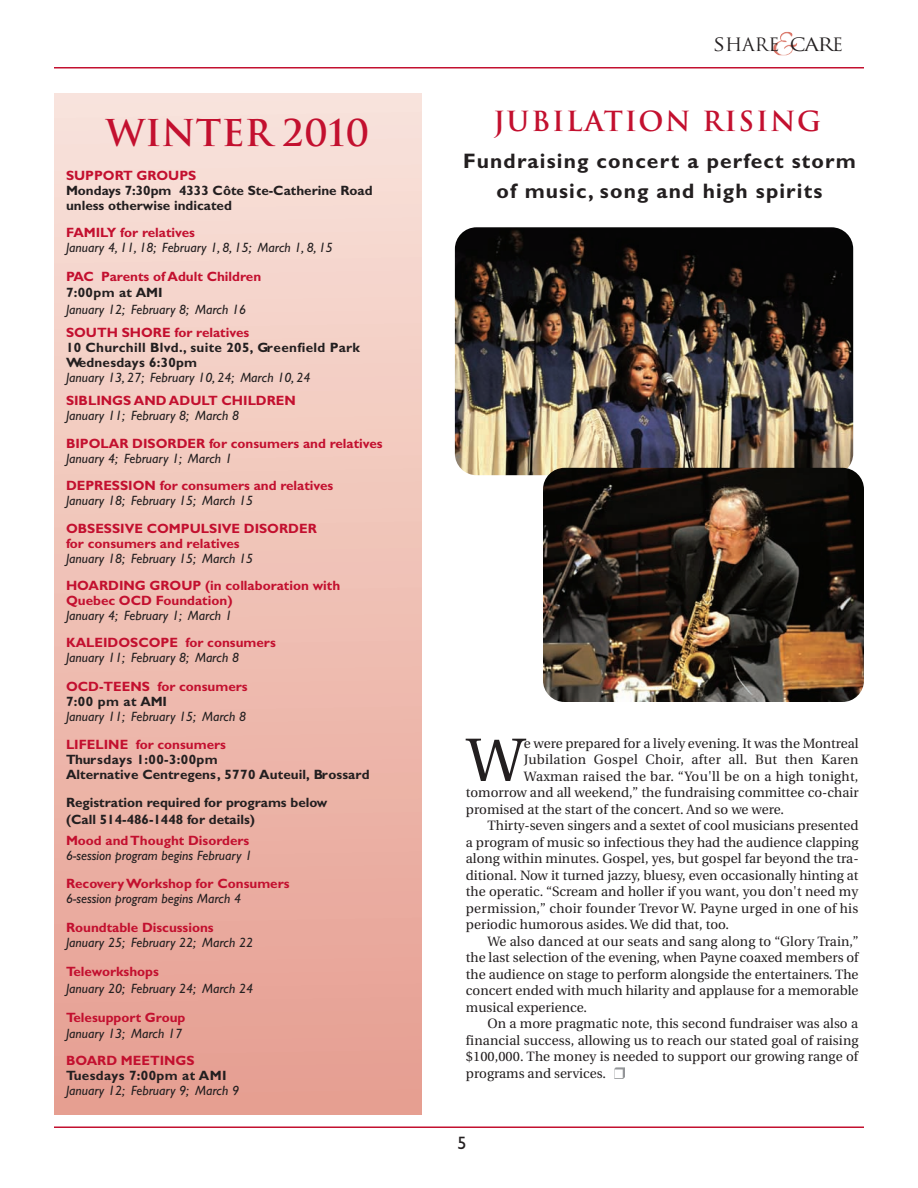
<style>
.page{position:relative;width:918px;height:1188px;background:#fff}
.page>*{position:absolute;margin:0;border:0;box-sizing:border-box;transform-origin:0 0}
.t1{font:61.2px "Utopia";color:#231f20}
.t2{font:700 36px "Trajan";letter-spacing:.005em;color:#c3102f}
.t3{font:700 27px "Trajan";letter-spacing:.065em;color:#c3102f}
.t4{font:700 21px/30px "Gill Sans";letter-spacing:.055em;color:#231f20;text-align:center}
.t5{font:18px "Trajan";color:#231f20;scale:1.2 1}
.t6{font:18px "Gill Sans";color:#231f20}
.t7{font:13.5px "Utopia";color:#231f20}
.t8{font:700 13.5px/15px "Gill Sans";color:#c3102f}
.t9{font:italic 13.5px "Gill Sans";color:#231f20}
.t10{font:700 13.5px/15px "Gill Sans";color:#231f20}
.t11{font:13.5px "Utopia";letter-spacing:.02em;color:#231f20}
.t12{font:700 13.5px/15px "Gill Sans";letter-spacing:.02em;color:#231f20}
.t13{font:700 13.5px "Gill Sans";letter-spacing:.025em;color:#231f20}
</style>
<div class="page">
<hr style="left:54px;top:1126px;width:810px;height:2px;background:#c3102f">
<img style="left:773px;top:32px;width:24px;height:23px">
<hr style="left:54px;top:67px;width:810px;height:2px;background:#c3102f">
<img style="left:455px;top:227px;width:398px;height:248px">
<img style="left:544px;top:468px;width:320px;height:234px">
<svg style="left:54px;top:93px;width:367px;height:1021px;background:#efc0b5"></svg>
<svg style="left:615px;top:1068px;width:10px;height:10px"></svg>
<h2 class="t2" style="left:106px;top:112px;width:265px">WINTER 2010</h2>
<p class="t8" style="left:66px;top:169px;width:132px">SUPPORT GROUPS</p>
<p class="t10" style="left:66px;top:184px;width:308px">Mondays 7:30pm 4333 Côte Ste-Catherine Road unless otherwise indicated</p>
<p class="t8" style="left:66px;top:226px;width:131px">FAMILY for relatives</p>
<p class="t9" style="left:66px;top:242px;width:268px">January 4, 11, 18; February 1, 8, 15; March 1, 8, 15</p>
<p class="t8" style="left:66px;top:270px;width:197px">PAC Parents of Adult Children</p>
<p class="t13" style="left:66px;top:288px;width:98px">7:00pm at AMI</p>
<p class="t9" style="left:66px;top:304px;width:182px">January 12; February 8; March 16</p>
<p class="t8" style="left:66px;top:326px;width:185px">SOUTH SHORE for relatives</p>
<p class="t12" style="left:66px;top:341px;width:296px">10 Churchill Blvd., suite 205, Greenfield Park<br>Wednesdays 6:30pm</p>
<p class="t9" style="left:66px;top:373px;width:246px">January 13, 27; February 10, 24; March 10, 24</p>
<p class="t8" style="left:66px;top:395px;width:231px">SIBLINGS AND ADULT CHILDREN</p>
<p class="t9" style="left:66px;top:411px;width:175px">January 11; February 8; March 8</p>
<p class="t8" style="left:66px;top:437px;width:318px">BIPOLAR DISORDER for consumers and relatives</p>
<p class="t9" style="left:66px;top:453px;width:168px">January 4; February 1; March 1</p>
<p class="t8" style="left:66px;top:479px;width:269px">DEPRESSION for consumers and relatives</p>
<p class="t9" style="left:66px;top:496px;width:189px">January 18; February 15; March 15</p>
<p class="t8" style="left:66px;top:522px;width:252px">OBSESSIVE COMPULSIVE DISORDER for consumers and relatives</p>
<p class="t9" style="left:66px;top:553px;width:189px">January 18; February 15; March 15</p>
<p class="t8" style="left:66px;top:579px;width:276px">HOARDING GROUP (in collaboration with<br>Quebec OCD Foundation)</p>
<p class="t9" style="left:66px;top:610px;width:168px">January 4; February 1; March 1</p>
<p class="t8" style="left:66px;top:637px;width:211px">KALEIDOSCOPE for consumers</p>
<p class="t9" style="left:66px;top:653px;width:175px">January 11; February 8; March 8</p>
<p class="t8" style="left:66px;top:680px;width:183px">OCD-TEENS for consumers</p>
<p class="t10" style="left:66px;top:695px;width:103px">7:00 pm at AMI</p>
<p class="t9" style="left:66px;top:712px;width:182px">January 11; February 15; March 8</p>
<p class="t8" style="left:66px;top:738px;width:162px">LIFELINE for consumers</p>
<p class="t10" style="left:66px;top:753px;width:305px">Thursdays 1:00-3:00pm<br>Alternative Centregens, 5770 Auteuil, Brossard</p>
<p class="t10" style="left:66px;top:796px;width:263px;line-height:16.5px">Registration required for programs below (Call 514-486-1448 for details)</p>
<p class="t8" style="left:66px;top:834px;width:185px">Mood and Thought Disorders</p>
<p class="t9" style="left:66px;top:850px;width:188px">6-session program begins February 1</p>
<p class="t8" style="left:66px;top:878px;width:225px">Recovery Workshop for Consumers</p>
<p class="t9" style="left:66px;top:894px;width:177px">6-session program begins March 4</p>
<p class="t8" style="left:66px;top:922px;width:149px">Roundtable Discussions</p>
<p class="t9" style="left:66px;top:938px;width:189px">January 25; February 22; March 22</p>
<p class="t8" style="left:66px;top:965px;width:94px">Teleworkshops</p>
<p class="t9" style="left:66px;top:983px;width:189px">January 20; February 24; March 24</p>
<p class="t8" style="left:66px;top:1011px;width:121px">Telesupport Group</p>
<p class="t9" style="left:66px;top:1028px;width:118px">January 13; March 17</p>
<p class="t8" style="left:66px;top:1055px;width:130px">BOARD MEETINGS</p>
<p class="t13" style="left:66px;top:1071px;width:162px">Tuesdays 7:00pm at AMI</p>
<p class="t9" style="left:66px;top:1086px;width:175px">January 12; February 9; March 9</p>
<h3 class="t5" style="left:713px;top:35px;width:110px">SHARE CARE</h3>
<h3 class="t3" style="left:494px;top:106px;width:329px">JUBILATION RISING</h3>
<h3 class="t4" style="left:463px;top:148px;width:394px">Fundraising concert a perfect storm of music, song and high spirits</h3>
<h1 class="t1" style="left:466px;top:736px;width:59px">W</h1>
<p class="t7" style="left:524px;top:738px;width:336px">e were prepared for a lively evening. It was the Montreal</p>
<p class="t11" style="left:524px;top:754px;width:336px">Jubilation Gospel Choir, after all. But then Karen</p>
<p class="t11" style="left:524px;top:771px;width:336px">Waxman raised the bar. “You'll be on a high tonight,</p>
<p class="t7" style="left:466px;top:787px;width:394px">tomorrow and all weekend,” the fundraising committee co-chair</p>
<p class="t7" style="left:466px;top:804px;width:320px">promised at the start of the concert. And so we were.</p>
<p class="t7" style="left:487px;top:820px;width:373px">Thirty-seven singers and a sextet of cool musicians presented</p>
<p class="t7" style="left:466px;top:837px;width:394px">a program of music so infectious they had the audience clapping</p>
<p class="t7" style="left:466px;top:853px;width:394px">along within minutes. Gospel, yes, but gospel far beyond the tra-</p>
<p class="t7" style="left:466px;top:870px;width:394px">ditional. Now it turned jazzy, bluesy, even occasionally hinting at</p>
<p class="t7" style="left:466px;top:886px;width:394px">the operatic. “Scream and holler if you want, you don't need my</p>
<p class="t7" style="left:466px;top:903px;width:394px">permission,” choir founder Trevor W. Payne urged in one of his</p>
<p class="t7" style="left:466px;top:919px;width:265px">periodic humorous asides. We did that, too.</p>
<p class="t7" style="left:488px;top:936px;width:373px">We also danced at our seats and sang along to “Glory Train,”</p>
<p class="t7" style="left:466px;top:952px;width:394px">the last selection of the evening, when Payne coaxed members of</p>
<p class="t7" style="left:466px;top:969px;width:394px">the audience on stage to perform alongside the entertainers. The</p>
<p class="t7" style="left:466px;top:985px;width:394px">concert ended with much hilarity and applause for a memorable</p>
<p class="t7" style="left:466px;top:1002px;width:123px">musical experience.</p>
<p class="t7" style="left:487px;top:1018px;width:372px">On a more pragmatic note, this second fundraiser was also a</p>
<p class="t7" style="left:466px;top:1035px;width:394px">financial success, allowing us to reach our stated goal of raising</p>
<p class="t7" style="left:466px;top:1051px;width:394px">$100,000. The money is needed to support our growing range of</p>
<p class="t7" style="left:466px;top:1068px;width:142px">programs and services.</p>
<h3 class="t6" style="left:457px;top:1133px;width:10px">5</h3>
</div>
